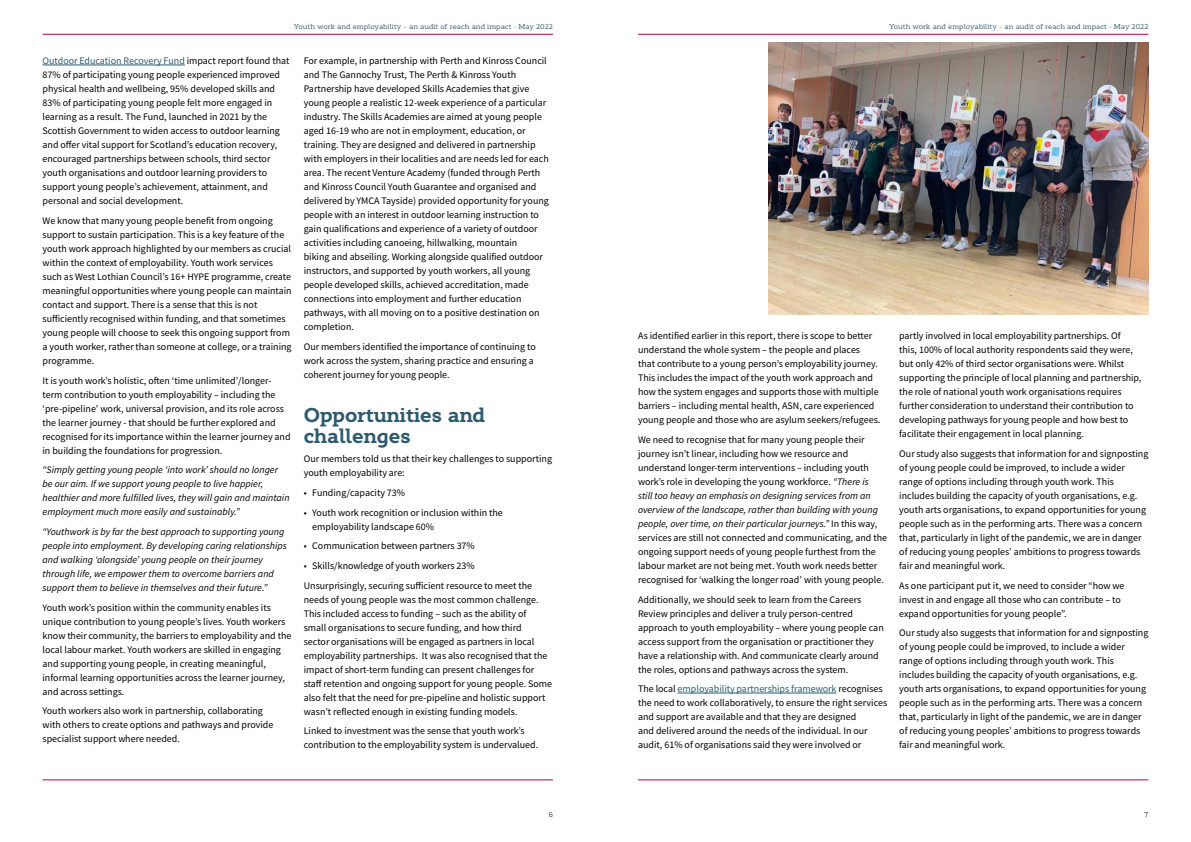
<style>
.page{position:relative;width:1191px;height:842px;background:#fff}
.page>*{position:absolute;margin:0;border:0;box-sizing:border-box;transform-origin:0 0}
.t1{font:700 20px/21px "Cyntho Next Slab";color:#2e5a6d}
.t2{font:10px/14px "Source Sans Variable";color:#000}
.t3{font:italic 10px/14px "Source Sans Variable";color:#000}
.t4{font:7px "Cyntho Next Slab";color:#2e5a6d}
.t5{font:7px "Cyntho Next Slab";color:#3d195b}
.s1{color:#2e5a6d}
.s2{font-style:italic}
</style>
<div class="page">
<hr style="left:43px;top:34px;width:510px;height:1px;background:#b1004f">
<hr style="left:638px;top:34px;width:510px;height:1px;background:#b1004f">
<hr style="left:43px;top:780px;width:510px;height:1px;background:#b1004f">
<hr style="left:638px;top:780px;width:510px;height:1px;background:#b1004f">
<hr style="left:43px;top:65px;width:142px;height:1px;background:#2e5a6d">
<hr style="left:677px;top:693px;width:159px;height:1px;background:#2e5a6d">
<img style="left:768px;top:43px;width:380px;height:272px">
<p class="t4" style="left:294px;top:23px;width:261px">Youth work and employability – an audit of reach and impact - May 2022</p>
<p class="t4" style="left:889px;top:23px;width:261px">Youth work and employability – an audit of reach and impact - May 2022</p>
<p class="t2" style="left:43px;top:54px;width:248px"><span class="s1">Outdoor Education Recovery Fund</span> impact report found that 87% of participating young people experienced improved physical health and wellbeing, 95% developed skills and 83% of participating young people felt more engaged in learning as a result. The Fund, launched in 2021 by the Scottish Government to widen access to outdoor learning and offer vital support for Scotland’s education recovery, encouraged partnerships between schools, third sector youth organisations and outdoor learning providers to support young people’s achievement, attainment, and personal and social development.</p>
<p class="t2" style="left:43px;top:214px;width:251px">We know that many young people benefit from ongoing support to sustain participation. This is a key feature of the youth work approach highlighted by our members as crucial within the context of employability. Youth work services such as West Lothian Council’s 16+ HYPE programme, create meaningful opportunities where young people can maintain contact and support. There is a sense that this is not sufficiently recognised within funding, and that sometimes young people will choose to seek this ongoing support from a youth worker, rather than someone at college, or a training programme.</p>
<p class="t2" style="left:43px;top:373px;width:249px">It is youth work’s holistic, often ‘time unlimited’/longer&shy;term contribution to youth employability – including the ‘pre-pipeline’ work, universal provision, and its role across the learner journey - that should be further explored and recognised for its importance within the learner journey and in building the foundations for progression.</p>
<p class="t3" style="left:43px;top:463px;width:248px">“Simply getting young people ‘into work’ should no longer be our aim. If we support young people to live happier, healthier and more fulfilled lives, they will gain and maintain employment much more easily and sustainably.”</p>
<p class="t3" style="left:43px;top:525px;width:246px">“Youthwork is by far the best approach to supporting young people into employment. By developing caring relationships and walking ‘alongside’ young people on their journey through life, we empower them to overcome barriers and support them to believe in themselves and their future.”</p>
<p class="t2" style="left:43px;top:600px;width:250px">Youth work’s position within the community enables its unique contribution to young people’s lives. Youth workers know their community, the barriers to employability and the local labour market. Youth workers are skilled in engaging and supporting young people, in creating meaningful, informal learning opportunities across the learner journey, and across settings.</p>
<p class="t2" style="left:43px;top:704px;width:232px">Youth workers also work in partnership, collaborating with others to create options and pathways and provide specialist support where needed.</p>
<p class="t2" style="left:304px;top:54px;width:247px">For example, in partnership with Perth and Kinross Council and The Gannochy Trust, The Perth &amp; Kinross Youth Partnership have developed Skills Academies that give young people a realistic 12-week experience of a particular industry. The Skills Academies are aimed at young people aged 16-19 who are not in employment, education, or training. They are designed and delivered in partnership with employers in their localities and are needs led for each area. The recent Venture Academy (funded through Perth and Kinross Council Youth Guarantee and organised and delivered by YMCA Tayside) provided opportunity for young people with an interest in outdoor learning instruction to gain qualifications and experience of a variety of outdoor activities including canoeing, hillwalking, mountain<br>biking and abseiling. Working alongside qualified outdoor instructors, and supported by youth workers, all young people developed skills, achieved accreditation, made connections into employment and further education pathways, with all moving on to a positive destination on completion.</p>
<p class="t2" style="left:304px;top:340px;width:234px">Our members identified the importance of continuing to work across the system, sharing practice and ensuring a coherent journey for young people.</p>
<h1 class="t1" style="left:304px;top:404px;width:183px">Opportunities and challenges</h1>
<p class="t2" style="left:304px;top:452px;width:250px">Our members told us that their key challenges to supporting youth employability are:</p>
<p class="t2" style="left:304px;top:486px;width:103px">• Funding/capacity 73%</p>
<p class="t2" style="left:312px;top:505px;width:192px;text-indent:-8px">• Youth work recognition or inclusion within the employability landscape 60%</p>
<p class="t2" style="left:304px;top:539px;width:173px">• Communication between partners 37%</p>
<p class="t2" style="left:304px;top:556px;width:230px;line-height:19.7px">• Skills/knowledge of youth workers 23%<br>Unsurprisingly, securing sufficient resource to meet the</p>
<p class="t2" style="left:304px;top:592px;width:250px">needs of young people was the most common challenge.<br>This included access to funding – such as the ability of<br>small organisations to secure funding, and how third<br>sector organisations will be engaged as partners in local employability partnerships. It was also recognised that the impact of short-term funding can present challenges for staff retention and ongoing support for young people. Some also felt that the need for pre-pipeline and holistic support wasn’t reflected enough in existing funding models.</p>
<p class="t2" style="left:304px;top:724px;width:236px">Linked to investment was the sense that youth work’s contribution to the employability system is undervalued.</p>
<p class="t2" style="left:638px;top:329px;width:244px">As identified earlier in this report, there is scope to better understand the whole system – the people and places<br>that contribute to a young person’s employability journey.<br>This includes the impact of the youth work approach and how the system engages and supports those with multiple barriers – including mental health, ASN, care experienced young people and those who are asylum seekers/refugees.</p>
<p class="t2" style="left:638px;top:433px;width:251px">We need to recognise that for many young people their journey isn’t linear, including how we resource and understand longer-term interventions – including youth work’s role in developing the young workforce. <span class="s2">“There is<br>still too heavy an emphasis on designing services from an overview of the landscape, rather than building with young people, over time, on their particular journeys.”</span> In this way, services are still not connected and communicating, and the ongoing support needs of young people furthest from the labour market are not being met. Youth work needs better recognised for ‘walking the longer road’ with young people.</p>
<p class="t2" style="left:638px;top:592px;width:247px">Additionally, we should seek to learn from the Careers Review principles and deliver a truly person-centred approach to youth employability – where young people can access support from the organisation or practitioner they have a relationship with. And communicate clearly around the roles, options and pathways across the system.</p>
<p class="t2" style="left:638px;top:682px;width:251px">The local <span class="s1">employability partnerships framework</span> recognises the need to work collaboratively, to ensure the right services and support are available and that they are designed<br>and delivered around the needs of the individual. In our audit, 61% of organisations said they were involved or</p>
<p class="t2" style="left:899px;top:329px;width:243px">partly involved in local employability partnerships. Of<br>this, 100% of local authority respondents said they were, but only 42% of third sector organisations were. Whilst supporting the principle of local planning and partnership, the role of national youth work organisations requires further consideration to understand their contribution to developing pathways for young people and how best to facilitate their engagement in local planning.</p>
<p class="t2" style="left:899px;top:447px;width:251px">Our study also suggests that information for and signposting of young people could be improved, to include a wider range of options including through youth work. This includes building the capacity of youth organisations, e.g. youth arts organisations, to expand opportunities for young people such as in the performing arts. There was a concern that, particularly in light of the pandemic, we are in danger of reducing young peoples’ ambitions to progress towards fair and meaningful work.</p>
<p class="t2" style="left:899px;top:578px;width:227px">As one participant put it, we need to consider “how we invest in and engage all those who can contribute – to expand opportunities for young people”.</p>
<p class="t2" style="left:899px;top:626px;width:251px">Our study also suggests that information for and signposting of young people could be improved, to include a wider range of options including through youth work. This includes building the capacity of youth organisations, e.g. youth arts organisations, to expand opportunities for young people such as in the performing arts. There was a concern that, particularly in light of the pandemic, we are in danger of reducing young peoples’ ambitions to progress towards fair and meaningful work.</p>
<p class="t5" style="left:548px;top:811px;width:6px">6</p>
<p class="t5" style="left:1144px;top:811px;width:6px">7</p>
</div>
